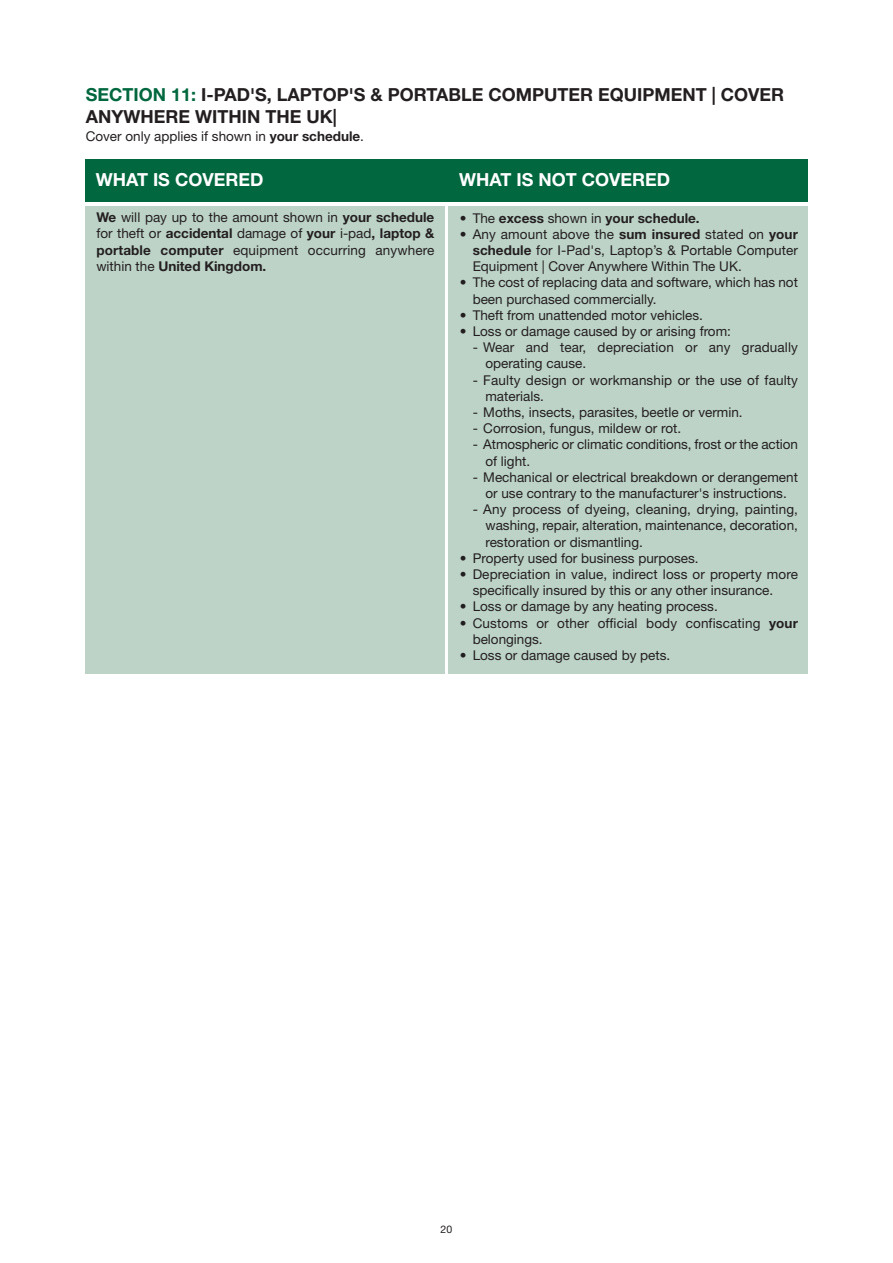
<style>
.page{position:relative;width:893px;height:1263px;background:#fff}
.page>*{position:absolute;margin:0;border:0;box-sizing:border-box;transform-origin:0 0}
.t1{font:700 18px/21.6px "Helvetica Neue LT Std";color:#231f20}
.t2{font:700 18px "Helvetica Neue LT Std";color:#fff}
.t3{font:13.5px/16.2px "Helvetica Neue LT Std";color:#231f20}
.t4{font:700 13.5px "Helvetica Neue LT Std";color:#231f20}
.t5{font:10.5px "Helvetica Neue LT Std";color:#231f20}
.s1{color:#00673e}
.s2{font-weight:700}
.s3{font-weight:400}
</style>
<div class="page">
<div style="left:85px;top:206px;width:359px;height:468px;background:#bdd3c8"></div>
<div style="left:449px;top:206px;width:359px;height:468px;background:#bdd3c8"></div>
<div style="left:85px;top:159px;width:723px;height:43px;background:#00673e"></div>
<h1 class="t1" style="left:86px;top:86px;width:700px"><span class="s1">SECTION 11:</span> I-PAD'S, LAPTOP'S &amp; PORTABLE COMPUTER EQUIPMENT | COVER<br>ANYWHERE WITHIN THE UK|</h1>
<p class="t3" style="left:86px;top:130px;width:280px">Cover only applies if shown in <span class="s2">your schedule</span>.</p>
<h1 class="t2" style="left:96px;top:173px;width:169px">WHAT IS COVERED</h1>
<h1 class="t2" style="left:459px;top:173px;width:213px">WHAT IS NOT COVERED</h1>
<p class="t3" style="left:96px;top:211px;width:340px;text-align:justify"><span class="s2">We</span> will pay up to the amount shown in <span class="s2">your schedule </span>for theft or <span class="s2">accidental</span> damage of <span class="s2">your</span> i-pad<span class="s2">, laptop &amp; portable computer</span> equipment occurring anywhere within the <span class="s2">United Kingdom.</span></p>
<p class="t4" style="left:460px;top:213px;width:241px"><span class="s3">• The</span> excess <span class="s3">shown in</span> your schedule.</p>
<p class="t3" style="left:473px;top:227px;width:327px;text-align:justify;text-indent:-13px">• Any amount above the <span class="s2">sum insured</span> stated on <span class="s2">your schedule</span> for I-Pad's, Laptop’s &amp; Portable Computer Equipment | Cover Anywhere Within The UK.</p>
<p class="t3" style="left:473px;top:276px;width:327px;text-indent:-13px">• The cost of replacing data and software, which has not been purchased commercially.</p>
<p class="t3" style="left:460px;top:308px;width:245px">• Theft from unattended motor vehicles.</p>
<p class="t3" style="left:460px;top:324px;width:273px">• Loss or damage caused by or arising from:</p>
<p class="t3" style="left:485px;top:341px;width:314px;text-indent:-13px">- Wear and tear, depreciation or any gradually operating cause.</p>
<p class="t3" style="left:485px;top:373px;width:314px;text-indent:-13px">- Faulty design or workmanship or the use of faulty materials.</p>
<p class="t3" style="left:473px;top:405px;width:271px">- Moths, insects, parasites, beetle or vermin.</p>
<p class="t3" style="left:473px;top:422px;width:210px">- Corrosion, fungus, mildew or rot.</p>
<p class="t3" style="left:485px;top:438px;width:314px;text-indent:-13px">- Atmospheric or climatic conditions, frost or the action of light.</p>
<p class="t3" style="left:473px;top:470px;width:327px;text-align:center">- Mechanical or electrical breakdown or derangement or use contrary to the manufacturer's instructions.</p>
<p class="t3" style="left:485px;top:503px;width:314px;text-align:justify;text-indent:-13px">- Any process of dyeing, cleaning, drying, painting, washing, repair, alteration, maintenance, decoration, restoration or dismantling.</p>
<p class="t3" style="left:460px;top:551px;width:240px">• Property used for business purposes.</p>
<p class="t3" style="left:473px;top:567px;width:327px;text-indent:-13px">• Depreciation in value, indirect loss or property more specifically insured by this or any other insurance.</p>
<p class="t3" style="left:460px;top:600px;width:259px">• Loss or damage by any heating process.</p>
<p class="t3" style="left:473px;top:616px;width:327px;text-indent:-13px">• Customs or other official body confiscating <span class="s2">your </span>belongings.</p>
<p class="t3" style="left:460px;top:648px;width:212px">• Loss or damage caused by pets.</p>
<p class="t5" style="left:441px;top:1225px;width:13px">20</p>
</div>
